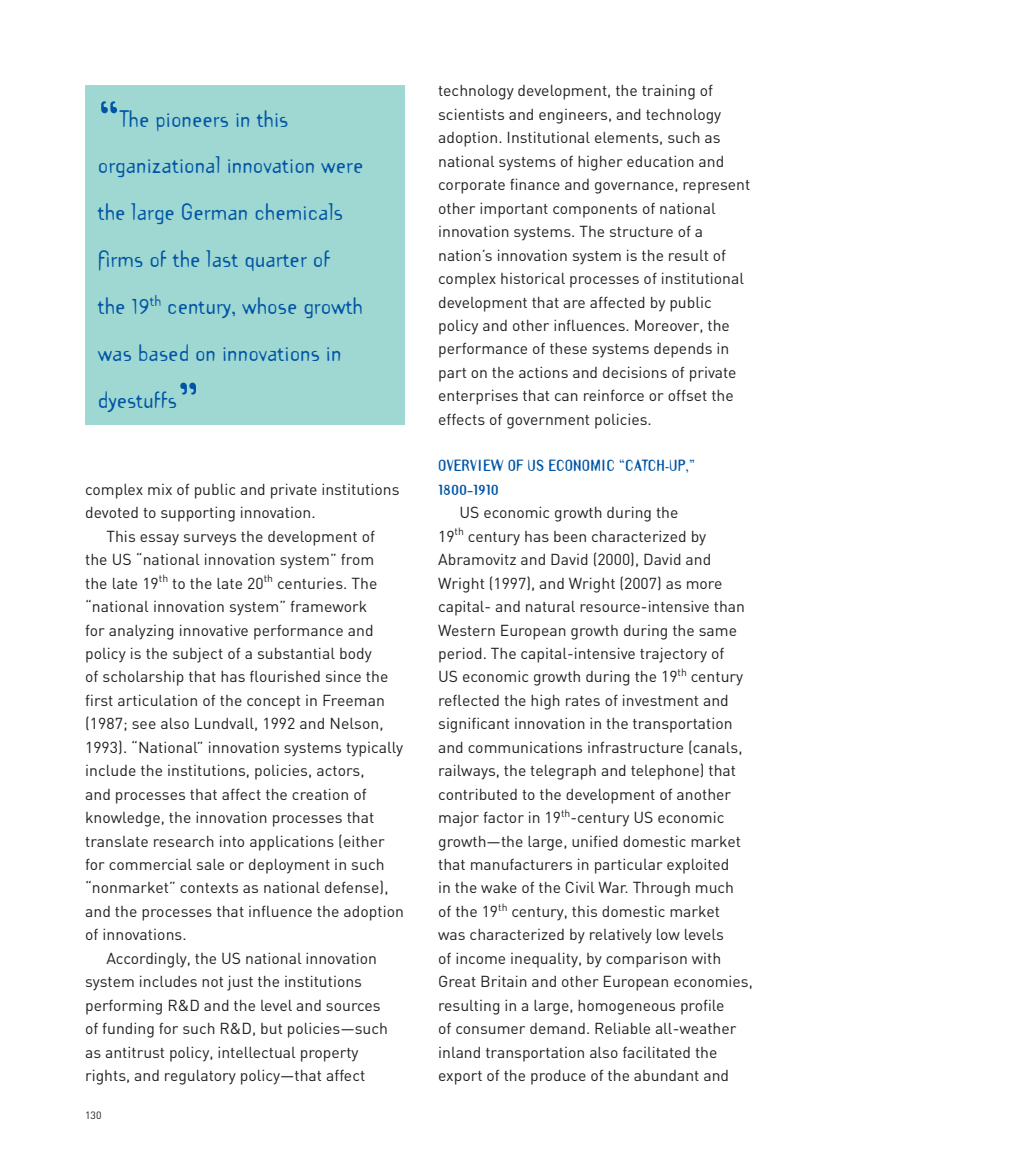
<style>
.page{position:relative;width:1021px;height:1170px;background:#fff}
.page>*{position:absolute;margin:0;border:0;box-sizing:border-box;transform-origin:0 0}
.t1{font:54px "Template Gothic";color:#0155a5}
.t2{font:21px "Template Gothic";color:#0155a5}
.t3{font:15.75px/23.4px "DIN";color:#231f20}
.t4{font:700 14.25px "Template Gothic";color:#0155a5}
.t5{font:10.5px "DIN";color:#231f20}
</style>
<div class="page">
<div style="left:85px;top:85px;width:319px;height:340px;background:#9fd8d2"></div>
<h1 class="t1" style="left:98px;top:85px;width:24px">“</h1>
<h2 class="t2" style="left:120px;top:104px;width:170px">The pioneers in this</h2>
<h2 class="t2" style="left:98px;top:150px;width:267px">organizational innovation were</h2>
<h2 class="t2" style="left:98px;top:197px;width:247px">the large German chemicals</h2>
<h2 class="t2" style="left:98px;top:244px;width:234px">firms of the last quarter of</h2>
<h2 class="t2" style="left:98px;top:291px;width:267px">the 19<sup>th</sup> century, whose growth</h2>
<h2 class="t2" style="left:98px;top:338px;width:245px">was based on innovations in</h2>
<h2 class="t2" style="left:98px;top:385px;width:81px">dyestuffs</h2>
<h1 class="t1" style="left:177px;top:367px;width:24px">”</h1>
<p class="t3" style="left:85px;top:477px;width:316px">complex mix of public and private institutions</p>
<p class="t3" style="left:85px;top:500px;width:232px">devoted to supporting innovation.</p>
<p class="t3" style="left:106px;top:524px;width:270px">This essay surveys the development of</p>
<p class="t3" style="left:85px;top:547px;width:291px">the US “national innovation system” from</p>
<p class="t3" style="left:85px;top:571px;width:294px">the late 19<sup>th</sup> to the late 20<sup>th</sup> centuries. The</p>
<p class="t3" style="left:85px;top:594px;width:284px">“national innovation system” framework</p>
<p class="t3" style="left:85px;top:617px;width:290px">for analyzing innovative performance and</p>
<p class="t3" style="left:85px;top:641px;width:288px">policy is the subject of a substantial body</p>
<p class="t3" style="left:85px;top:664px;width:305px">of scholarship that has flourished since the</p>
<p class="t3" style="left:85px;top:688px;width:301px">first articulation of the concept in Freeman</p>
<p class="t3" style="left:85px;top:711px;width:300px">(1987; see also Lundvall, 1992 and Nelson,</p>
<p class="t3" style="left:85px;top:735px;width:320px">1993). “National” innovation systems typically</p>
<p class="t3" style="left:85px;top:758px;width:281px">include the institutions, policies, actors,</p>
<p class="t3" style="left:85px;top:782px;width:283px">and processes that affect the creation of</p>
<p class="t3" style="left:85px;top:805px;width:291px">knowledge, the innovation processes that</p>
<p class="t3" style="left:85px;top:828px;width:301px">translate research into applications (either</p>
<p class="t3" style="left:85px;top:852px;width:301px">for commercial sale or deployment in such</p>
<p class="t3" style="left:85px;top:875px;width:305px">“nonmarket” contexts as national defense),</p>
<p class="t3" style="left:85px;top:899px;width:320px">and the processes that influence the adoption</p>
<p class="t3" style="left:85px;top:922px;width:103px">of innovations.</p>
<p class="t3" style="left:106px;top:946px;width:272px">Accordingly, the US national innovation</p>
<p class="t3" style="left:85px;top:969px;width:278px">system includes not just the institutions</p>
<p class="t3" style="left:85px;top:992px;width:297px">performing R&amp;D and the level and sources</p>
<p class="t3" style="left:85px;top:1016px;width:304px">of funding for such R&amp;D, but policies—such</p>
<p class="t3" style="left:85px;top:1039px;width:275px">as antitrust policy, intellectual property</p>
<p class="t3" style="left:85px;top:1063px;width:282px">rights, and regulatory policy—that affect</p>
<p class="t5" style="left:85px;top:1108px;width:18px">130</p>
<p class="t3" style="left:438px;top:79px;width:313px">technology development, the training of scientists and engineers, and technology adoption. Institutional elements, such as national systems of higher education and corporate finance and governance, represent other important components of national innovation systems. The structure of a nation’s innovation system is the result of complex historical processes of institutional development that are affected by public policy and other influences. Moreover, the performance of these systems depends in part on the actions and decisions of private enterprises that can reinforce or offset the effects of government policies.</p>
<p class="t4" style="left:438px;top:456px;width:49px">OVERVIEW</p>
<p class="t4" style="left:507px;top:456px;width:92px">OF US ECONOMIC</p>
<p class="t4" style="left:619px;top:456px;width:77px">“CATCH-UP,”</p>
<p class="t4" style="left:438px;top:479px;width:62px">1800–1910</p>
<p class="t3" style="left:438px;top:500px;width:316px;text-indent:21px">US economic growth during the<br>19<sup>th</sup> century has been characterized by Abramovitz and David (2000), David and Wright (1997), and Wright (2007) as more capital- and natural resource-intensive than Western European growth during the same period. The capital-intensive trajectory of<br>US economic growth during the 19<sup>th</sup> century reflected the high rates of investment and significant innovation in the transportation and communications infrastructure (canals, railways, the telegraph and telephone) that contributed to the development of another major factor in 19<sup>th</sup>-century US economic growth—the large, unified domestic market that manufacturers in particular exploited<br>in the wake of the Civil War. Through much<br>of the 19<sup>th</sup> century, this domestic market<br>was characterized by relatively low levels<br>of income inequality, by comparison with Great Britain and other European economies, resulting in a large, homogeneous profile<br>of consumer demand. Reliable all-weather inland transportation also facilitated the export of the produce of the abundant and</p>
</div>
